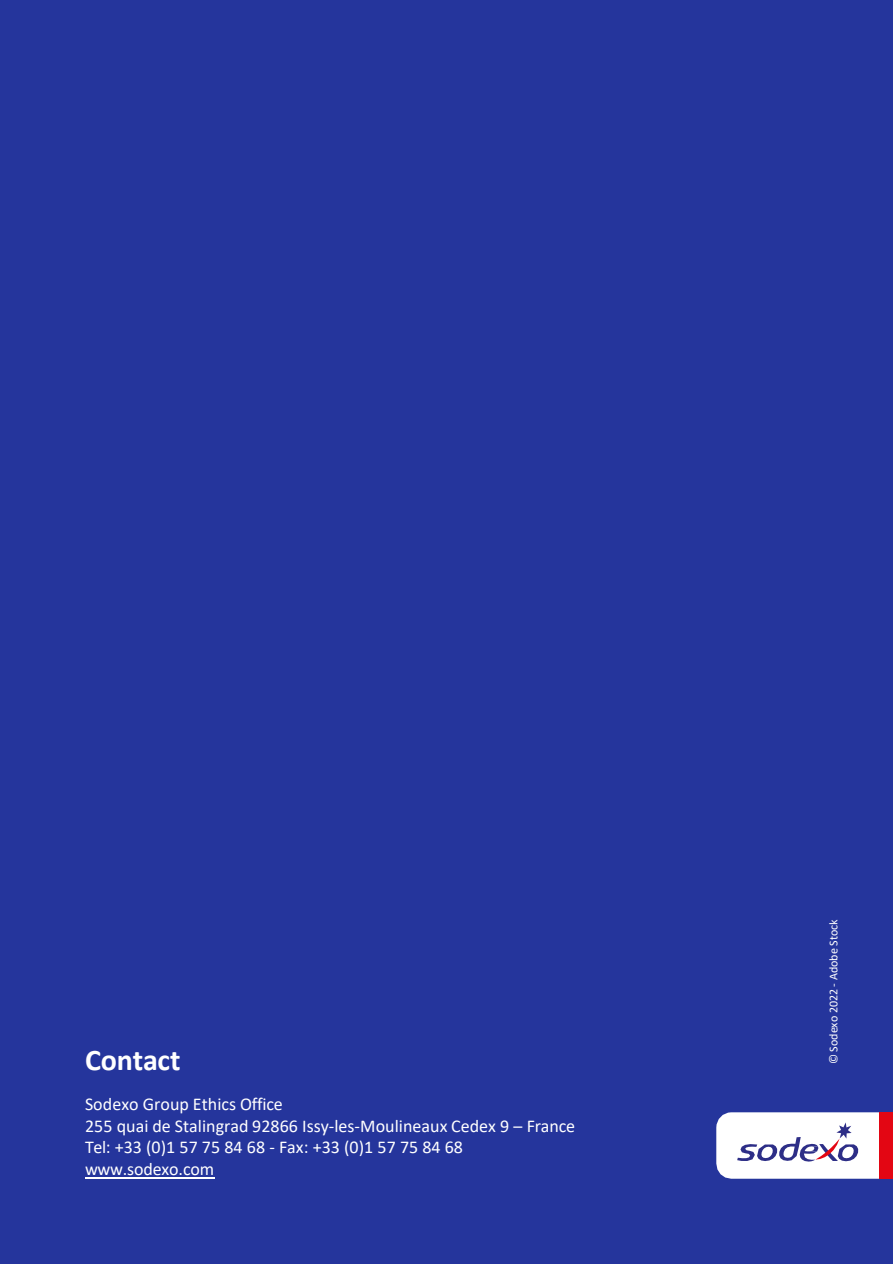
<style>
.page{position:relative;width:893px;height:1264px;background:#fff}
.page>*{position:absolute;margin:0;border:0;box-sizing:border-box;transform-origin:0 0}
.t1{font:700 30px "Calibri";letter-spacing:-.005em;color:#fff}
.t2{font:18px/21.6px "Calibri";color:#fff}
.t3{font:12px "Calibri";letter-spacing:-.005em;color:#fff}
</style>
<div class="page">
<div style="left:0;top:0;width:892px;height:1263px;background:#25359c"></div>
<svg style="left:716px;top:1112px;width:163px;height:66px"></svg>
<div style="left:879px;top:1111px;width:13px;height:67px;background:#e30613"></div>
<hr style="left:85px;top:1176px;width:129px;height:1px;background:#fff">
<h2 class="t1" style="left:85px;top:1038px;width:97px">Contact</h2>
<h2 class="t2" style="left:85px;top:1092px;width:199px">Sodexo Group Ethics Office</h2>
<h2 class="t2" style="left:85px;top:1114px;width:491px">255 quai de Stalingrad 92866 Issy-les-Moulineaux Cedex 9 – France<br>Tel: +33 (0)1 57 75 84 68 - Fax: +33 (0)1 57 75 84 68</h2>
<h2 class="t2" style="left:85px;top:1157px;width:131px">www.sodexo.com</h2>
<p class="t3" style="left:825px;top:1063px;width:146px;rotate:-90deg">© Sodexo 2022 - Adobe Stock</p>
</div>
